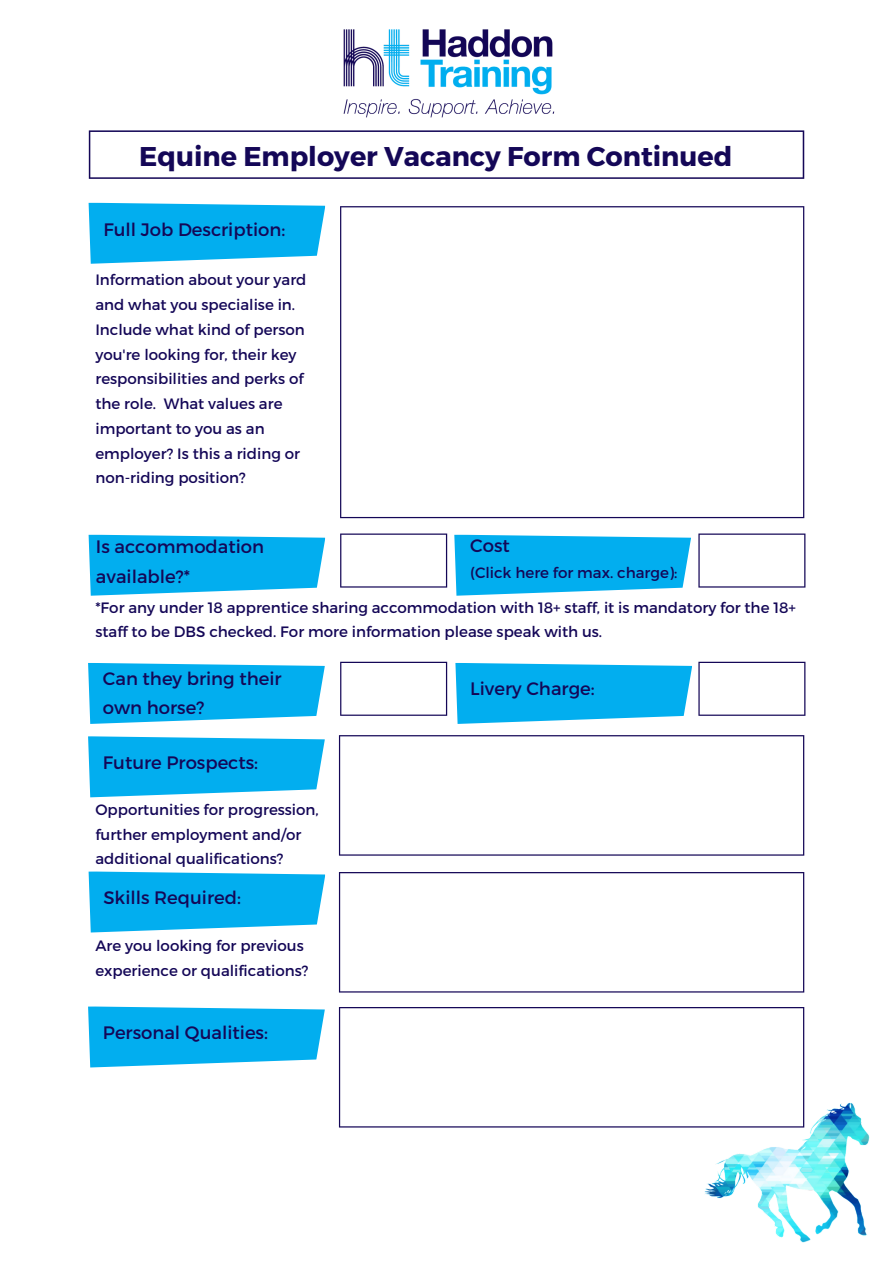
<style>
.page{position:relative;width:894px;height:1264px;background:#fff}
.page>*{position:absolute;margin:0;border:0;box-sizing:border-box;transform-origin:0 0}
.t1{font:700 27.15px "Montserrat";color:#140757}
.t2{font:18px "Montserrat";color:#140757}
.t3{font:15px/24.8px "Montserrat";color:#140757}
</style>
<div class="page">
<svg style="left:89px;top:130px;width:715px;height:49px"></svg>
<svg style="left:340px;top:206px;width:464px;height:312px"></svg>
<svg style="left:88px;top:202px;width:238px;height:62px"></svg>
<svg style="left:88px;top:534px;width:238px;height:61px"></svg>
<svg style="left:340px;top:533px;width:107px;height:54px"></svg>
<svg style="left:340px;top:661px;width:107px;height:54px"></svg>
<svg style="left:88px;top:663px;width:237px;height:134px"></svg>
<svg style="left:88px;top:871px;width:238px;height:61px"></svg>
<svg style="left:88px;top:1006px;width:237px;height:61px"></svg>
<svg style="left:454px;top:534px;width:237px;height:61px"></svg>
<svg style="left:698px;top:533px;width:107px;height:54px"></svg>
<svg style="left:455px;top:661px;width:350px;height:63px"></svg>
<svg style="left:339px;top:735px;width:465px;height:120px"></svg>
<svg style="left:339px;top:872px;width:465px;height:120px"></svg>
<svg style="left:339px;top:1007px;width:465px;height:120px"></svg>
<img style="left:268px;top:29px;width:416px;height:174px">
<img style="left:677px;top:1064px;width:193px;height:179px">
<p class="t1" style="left:139px;top:138px;width:594px">Equine Employer Vacancy Form Continued</p>
<p class="t2" style="left:103px;top:217px;width:183px">Full Job Description:</p>
<p class="t3" style="left:95px;top:267px;width:212px">Information about your yard and what you specialise in.<br>Include what kind of person you're looking for, their key responsibilities and perks of the role. What values are important to you as an employer? Is this a riding or non-riding position?</p>
<p class="t2" style="left:96px;top:535px;width:170px">Is accommodation</p>
<p class="t2" style="left:96px;top:564px;width:95px">available?*</p>
<p class="t2" style="left:470px;top:534px;width:41px">Cost</p>
<p class="t3" style="left:470px;top:559px;width:208px">(Click here for max. charge):</p>
<p class="t3" style="left:95px;top:594px;width:702px">*For any under 18 apprentice sharing accommodation with 18+ staff, it is mandatory for the 18+ staff to be DBS checked. For more information please speak with us.</p>
<p class="t2" style="left:103px;top:666px;width:180px">Can they bring their</p>
<p class="t2" style="left:103px;top:695px;width:103px">own horse?</p>
<p class="t2" style="left:103px;top:751px;width:157px">Future Prospects:</p>
<p class="t3" style="left:95px;top:796px;width:225px">Opportunities for progression, further employment and/or additional qualifications?</p>
<p class="t2" style="left:103px;top:886px;width:139px">Skills Required:</p>
<p class="t3" style="left:95px;top:932px;width:215px">Are you looking for previous experience or qualifications?</p>
<p class="t2" style="left:103px;top:1021px;width:166px">Personal Qualities:</p>
<p class="t2" style="left:470px;top:677px;width:126px">Livery Charge:</p>
</div>
